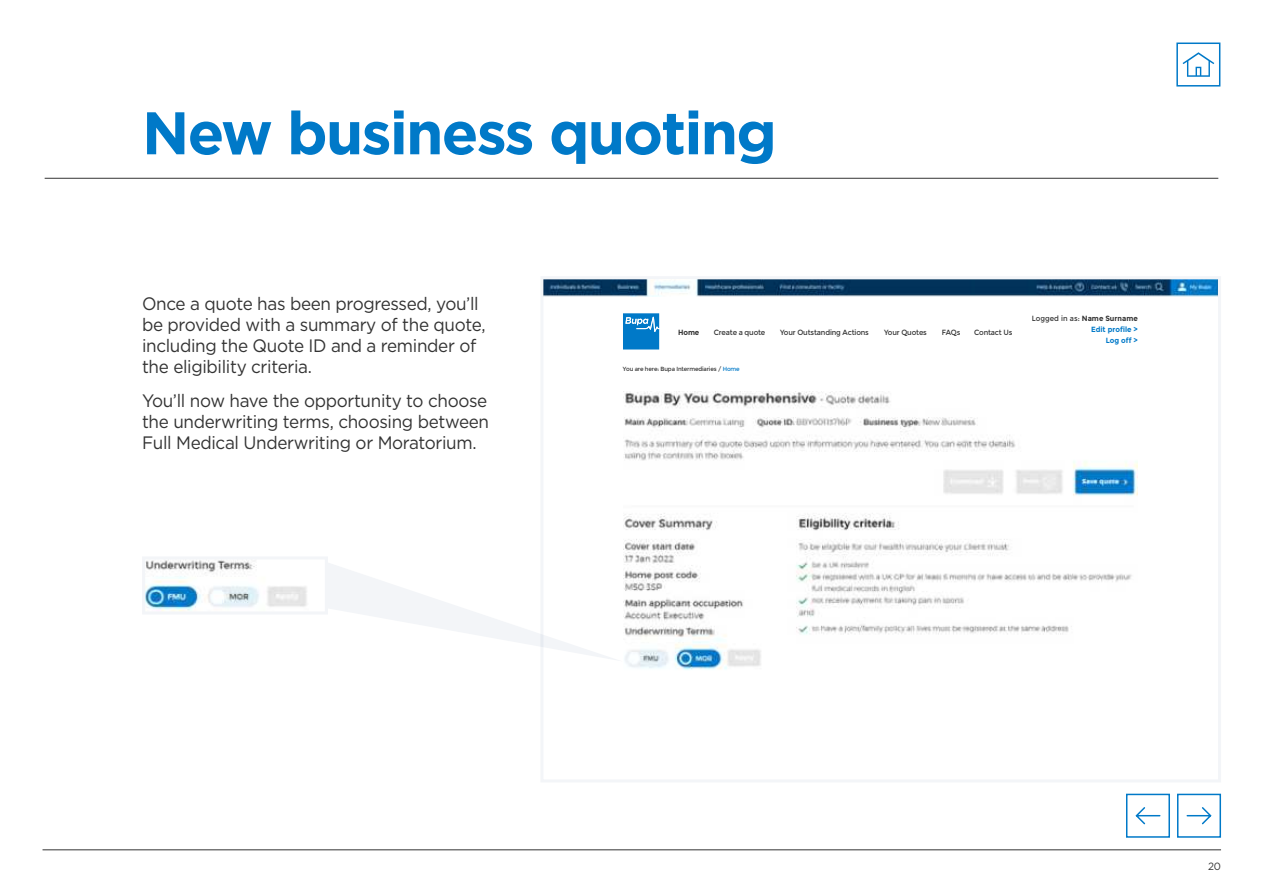
<style>
.page{position:relative;width:1263px;height:893px;background:#fff}
.page>*{position:absolute;margin:0;border:0;box-sizing:border-box;transform-origin:0 0}
.t1{font:700 60px "Gotham";letter-spacing:-.03em;color:#0079c8}
.t2{font:18px/21px "Gotham";letter-spacing:-.02em;color:#333;scale:.95 1}
.t3{font:10.5px "Gotham";color:#333;scale:.95 1}
.t4{font:7.5px "Montserrat";letter-spacing:-.02em;color:#333;scale:.95 1}
.t5{font:700 7.5px/11.2px "Montserrat";letter-spacing:.005em;color:#0079c8;text-align:right;scale:.95 1}
.t6{font:700 7.5px "Montserrat";color:#333;scale:.95 1}
.t7{font:6px "Montserrat";letter-spacing:-.02em;color:#333;scale:.95 1}
.s1{color:#0079c8}
.s2{font-weight:400;color:#333}
.s3{color:#333}
</style>
<div class="page">
<hr style="left:45px;top:178px;width:1173px;height:1px;background:#333">
<hr style="left:43px;top:849px;width:1178px;height:1px;background:#333">
<div style="left:540px;top:276px;width:681px;height:506px;border:3px solid #f3f5f8"></div>
<img style="left:543px;top:279px;width:433px;height:17px">
<img style="left:976px;top:279px;width:242px;height:17px">
<svg style="left:623px;top:313px;width:36px;height:36px"></svg>
<div style="left:1176px;top:43px;width:44px;height:44px;border:2px solid #0079c8"></div>
<img style="left:623px;top:392px;width:514px;height:278px">
<svg style="left:146px;top:558px;width:470px;height:103px"></svg>
<div style="left:142px;top:556px;width:186px;height:58px;border:3px solid #f3f5f8"></div>
<div style="left:1177px;top:794px;width:44px;height:44px;border:1px solid #0079c8"></div>
<svg style="left:1186px;top:807px;width:26px;height:18px"></svg>
<div style="left:1126px;top:794px;width:44px;height:44px;border:1px solid #0079c8"></div>
<svg style="left:1135px;top:807px;width:26px;height:18px"></svg>
<svg style="left:1182px;top:52px;width:32px;height:25px"></svg>
<h1 class="t1" style="left:142px;top:106px;width:636px">New business quoting</h1>
<p class="t2" style="left:142px;top:295px;width:363px">Once a quote has been progressed, you’ll be provided with a summary of the quote, including the Quote ID and a reminder of the eligibility criteria.</p>
<p class="t2" style="left:142px;top:391px;width:367px;text-align:justify">You’ll now have the opportunity to choose the underwriting terms, choosing between Full Medical Underwriting or Moratorium.</p>
<p class="t6" style="left:678px;top:328px;width:24px">Home</p>
<p class="t4" style="left:714px;top:329px;width:56px">Create a quote</p>
<p class="t7" style="left:623px;top:367px;width:124px">You are here: Bupa Intermediaries / <span class="s1">Home</span></p>
<p class="t4" style="left:780px;top:329px;width:95px">Your Outstanding Actions</p>
<p class="t4" style="left:884px;top:329px;width:47px">Your Quotes</p>
<p class="t4" style="left:942px;top:329px;width:21px">FAQs</p>
<p class="t4" style="left:974px;top:329px;width:42px">Contact Us</p>
<p class="t5" style="left:1032px;top:313px;width:113px"><span class="s2">Logged in as:</span> <span class="s3">Name Surname<br></span>Edit profile &gt;<br>Log off &gt;</p>
<p class="t3" style="left:1208px;top:862px;width:15px">20</p>
</div>
